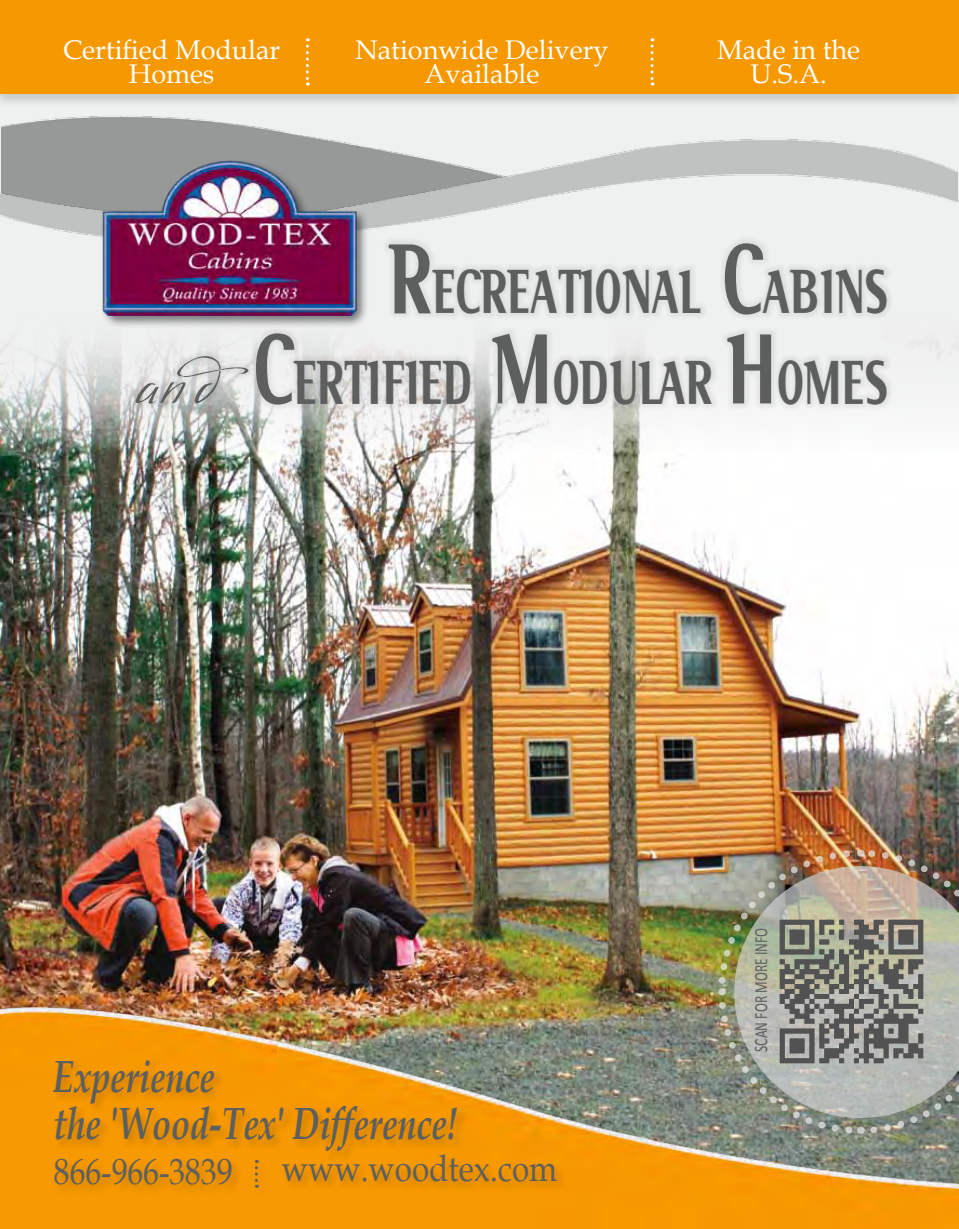
<style>
.page{position:relative;width:959px;height:1229px;background:#fff}
.page>*{position:absolute;margin:0;border:0;box-sizing:border-box;transform-origin:0 0}
.t1{font:900 67.5px/90px "Serif";letter-spacing:.1em;color:#5d5f5f;text-align:right;scale:.67 1}
.t2{font:italic 700 45px/47.4px "Book Antiqua";color:#5d5f5f;scale:.76 1}
.t3{font:36.75px "Book Antiqua";color:#5d5f5f;scale:.86 1}
.t4{font:27px/24.6px "Book Antiqua";color:#fff;text-align:center}
.t5{font:18.75px "Calibri";letter-spacing:.005em;color:#5d5f5f;scale:.72 1}
.s1{font-size:108px}
.s2{font-family:"Mr.Wade";font-weight:400;font-size:56.25px}
</style>
<div class="page">
<img style="left:0;top:284px;width:958px;height:705px">
<div style="left:1px;top:108px;width:957px;height:187px;background:#eff0f0"></div>
<img style="left:0;top:119px;width:957px;height:161px">
<div style="left:0;top:0;width:958px;height:108px;background:#000;opacity:.16"></div>
<div style="left:0;top:0;width:958px;height:93px;background:#f69900"></div>
<div style="left:128px;top:236px;width:764px;height:174px;background:#000;opacity:.15"></div>
<img style="left:0;top:989px;width:958px;height:239px">
<div style="left:100px;top:158px;width:268px;height:171px;background:#000;opacity:.5"></div>
<img style="left:100px;top:157px;width:258px;height:159px">
<svg style="left:306px;top:38px;width:3px;height:48px"></svg>
<svg style="left:650px;top:38px;width:3px;height:48px"></svg>
<div style="left:252px;top:1156px;width:17px;height:42px;background:#f79900"></div>
<img style="left:716px;top:848px;width:243px;height:287px">
<div style="left:51px;top:1152px;width:516px;height:44px;background:#f09400"></div>
<img style="left:760px;top:901px;width:182px;height:181px">
<div style="left:50px;top:1057px;width:417px;height:105px;background:#000;opacity:.2"></div>
<p class="t4" style="left:63px;top:36px;width:218px">Certified Modular<br>Homes</p>
<p class="t4" style="left:355px;top:36px;width:255px">Nationwide Delivery<br>Available</p>
<p class="t4" style="left:717px;top:36px;width:144px">Made in the<br>U.S.A.</p>
<h1 class="t1" style="left:135px;top:247px;width:1119px"><span class="s1">R</span>ECREATIONAL <span class="s1">C</span>ABINS <span class="s2">and</span><span class="s1">C</span>ERTIFIED <span class="s1">M</span>ODULAR <span class="s1">H</span>OMES</h1>
<h2 class="t2" style="left:53px;top:1052px;width:534px">Experience<br>the 'Wood-Tex' Difference!</h2>
<h3 class="t3" style="left:54px;top:1146px;width:209px">866-966-3839</h3>
<h3 class="t3" style="left:282px;top:1143px;width:321px">www.woodtex.com</h3>
<p class="t5" style="left:749px;top:1052px;width:174px;rotate:-90deg">SCAN FOR MORE INFO</p>
</div>
